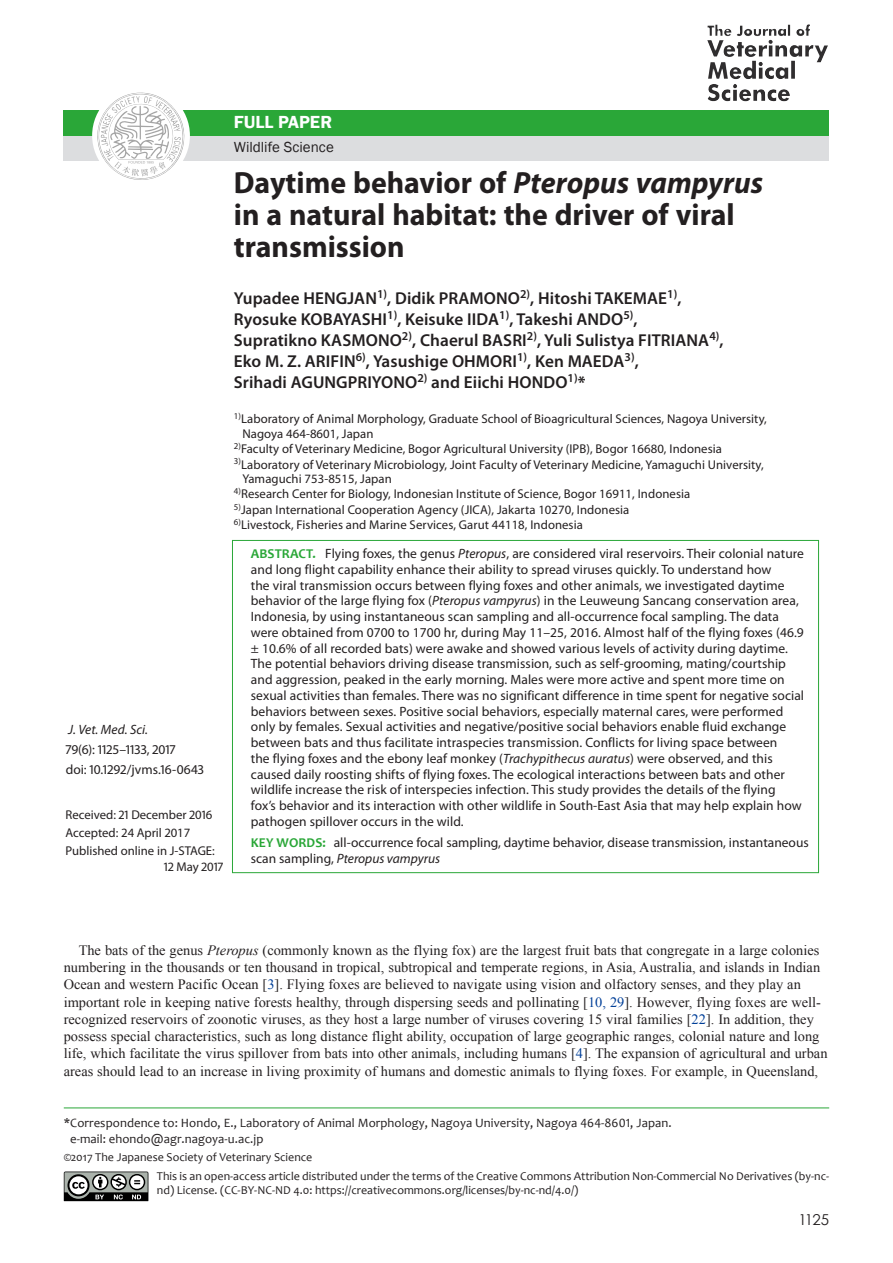
<style>
.page{position:relative;width:893px;height:1263px;background:#fff}
.page>*{position:absolute;margin:0;border:0;box-sizing:border-box;transform-origin:0 0}
.t1{font:700 30.75px/32.2px "Myriad Pro";color:#231f20}
.t2{font:600 18px "Franklin Gothic";color:#fff}
.t3{font:600 17.25px/21px "Myriad Pro";letter-spacing:.005em;color:#231f20}
.t4{font:15px "Franklin Gothic";color:#231f20}
.t5{font:15px "Century Gothic";color:#231f20}
.t6{font:14.25px/17.2px "Times New Roman";color:#231f20}
.t7{font:13.5px/15.8px "Myriad Pro";letter-spacing:.005em;color:#231f20}
.t8{font:italic 13.5px "Myriad Pro";color:#231f20}
.t9{font:12.75px/15.5px "Myriad Pro";letter-spacing:.005em;color:#231f20}
.t10{font:12.75px/15.8px "Candara";letter-spacing:.005em;color:#231f20}
.t11{font:12px/20px "Candara";color:#231f20}
.s1{font-style:italic}
.s2{font-weight:700}
.s3{font-family:"Candara";font-weight:700;color:#2aa738}
.s4{color:#003f98}
</style>
<div class="page">
<hr style="left:64px;top:1107px;width:765px;height:1px;background:#2aa738">
<div style="left:64px;top:136px;width:765px;height:25px;background:#dcdddf"></div>
<div style="left:64px;top:111px;width:765px;height:25px;background:#2aa738"></div>
<div style="left:92px;top:87px;width:98px;height:97px;background:#fff;border-radius:50%"></div>
<svg style="left:94px;top:92px;width:93px;height:88px"></svg>
<img style="left:707px;top:24px;width:106px;height:33px">
<svg style="left:64px;top:1171px;width:84px;height:30px"></svg>
<p class="t8" style="left:68px;top:721px;width:81px">J. Vet. Med. Sci.</p>
<p class="t7" style="left:66px;top:739px;width:140px;line-height:20px">79(6): 1125–1133, 2017<br>doi: 10.1292/jvms.16-0643</p>
<p class="t9" style="left:66px;top:806px;width:151px;line-height:17.9px">Received: 21 December 2016<br>Accepted: 24 April 2017<br>Published online in J-STAGE:</p>
<p class="t9" style="left:164px;top:859px;width:61px">12 May 2017</p>
<h2 class="t2" style="left:234px;top:111px;width:100px">FULL PAPER</h2>
<p class="t4" style="left:234px;top:138px;width:101px">Wildlife Science</p>
<h1 class="t1" style="left:234px;top:165px;width:531px">Daytime behavior of <span class="s1">Pteropus vampyrus </span>in a natural habitat: the driver of viral transmission</h1>
<p class="t3" style="left:234px;top:287px;width:491px">Yupadee HENGJAN<sup>1)</sup>, Didik PRAMONO<sup>2)</sup>, Hitoshi TAKEMAE<sup>1)</sup>, Ryosuke KOBAYASHI<sup>1)</sup>, Keisuke IIDA<sup>1)</sup>, Takeshi ANDO<sup>5)</sup>, Supratikno KASMONO<sup>2)</sup>, Chaerul BASRI<sup>2)</sup>, Yuli Sulistya FITRIANA<sup>4)</sup>, Eko M. Z. ARIFIN<sup>6)</sup>, Yasushige OHMORI<sup>1)</sup>, Ken MAEDA<sup>3)</sup>,<br>Srihadi AGUNGPRIYONO<sup>2)</sup> and Eiichi HONDO<sup>1)</sup><span class="s2">*</span></p>
<p class="t9" style="left:242px;top:412px;width:526px;line-height:14.2px;text-indent:-9px"><sup>1)</sup>Laboratory of Animal Morphology, Graduate School of Bioagricultural Sciences, Nagoya University,<br>Nagoya 464-8601, Japan</p>
<p class="t9" style="left:234px;top:441px;width:531px"><sup>2)</sup>Faculty of Veterinary Medicine, Bogor Agricultural University (IPB), Bogor 16680, Indonesia<br><sup>3)</sup>Laboratory of Veterinary Microbiology, Joint Faculty of Veterinary Medicine, Yamaguchi University,</p>
<p class="t9" style="left:234px;top:471px;width:458px;text-indent:9px">Yamaguchi 753-8515, Japan<br><sup>4)</sup>Research Center for Biology, Indonesian Institute of Science, Bogor 16911, Indonesia <sup>5)</sup>Japan International Cooperation Agency (JICA), Jakarta 10270, Indonesia <sup>6)</sup>Livestock, Fisheries and Marine Services, Garut 44118, Indonesia</p>
<p class="t7" style="left:251px;top:545px;width:555px"><span class="s3">ABSTRACT.</span> Flying foxes, the genus <span class="s1">Pteropus</span>, are considered viral reservoirs. Their colonial nature and long flight capability enhance their ability to spread viruses quickly. To understand how<br>the viral transmission occurs between flying foxes and other animals, we investigated daytime behavior of the large flying fox (<span class="s1">Pteropus vampyrus</span>) in the Leuweung Sancang conservation area, Indonesia, by using instantaneous scan sampling and all-occurrence focal sampling. The data were obtained from 0700 to 1700 hr, during May 11–25, 2016. Almost half of the flying foxes (46.9 ± 10.6% of all recorded bats) were awake and showed various levels of activity during daytime.<br>The potential behaviors driving disease transmission, such as self-grooming, mating/courtship and aggression, peaked in the early morning. Males were more active and spent more time on sexual activities than females. There was no significant difference in time spent for negative social behaviors between sexes. Positive social behaviors, especially maternal cares, were performed only by females. Sexual activities and negative/positive social behaviors enable fluid exchange between bats and thus facilitate intraspecies transmission. Conflicts for living space between<br>the flying foxes and the ebony leaf monkey (<span class="s1">Trachypithecus auratus</span>) were observed, and this caused daily roosting shifts of flying foxes. The ecological interactions between bats and other wildlife increase the risk of interspecies infection. This study provides the details of the flying<br>fox’s behavior and its interaction with other wildlife in South-East Asia that may help explain how pathogen spillover occurs in the wild.</p>
<p class="t7" style="left:251px;top:834px;width:559px;line-height:16.5px"><span class="s3">KEY WORDS:</span> all-occurrence focal sampling, daytime behavior, disease transmission, instantaneous scan sampling, <span class="s1">Pteropus vampyrus</span></p>
<p class="t6" style="left:64px;top:941px;width:765px;text-indent:15px">The bats of the genus <span class="s1">Pteropus</span> (commonly known as the flying fox) are the largest fruit bats that congregate in a large colonies numbering in the thousands or ten thousand in tropical, subtropical and temperate regions, in Asia, Australia, and islands in Indian Ocean and western Pacific Ocean [<span class="s4">3</span>]. Flying foxes are believed to navigate using vision and olfactory senses, and they play an important role in keeping native forests healthy, through dispersing seeds and pollinating [<span class="s4">10, 29</span>]. However, flying foxes are well&shy;recognized reservoirs of zoonotic viruses, as they host a large number of viruses covering 15 viral families [<span class="s4">22</span>]. In addition, they possess special characteristics, such as long distance flight ability, occupation of large geographic ranges, colonial nature and long life, which facilitate the virus spillover from bats into other animals, including humans [<span class="s4">4</span>]. The expansion of agricultural and urban areas should lead to an increase in living proximity of humans and domestic animals to flying foxes. For example, in Queensland,</p>
<p class="t10" style="left:70px;top:1115px;width:603px;text-indent:-6px">*Correspondence to: Hondo, E., Laboratory of Animal Morphology, Nagoya University, Nagoya 464-8601, Japan. e-mail: ehondo@agr.nagoya-u.ac.jp</p>
<p class="t11" style="left:157px;top:1146px;width:674px;text-indent:-93px">©2017 The Japanese Society of Veterinary Science<br>This is an open-access article distributed under the terms of the Creative Commons Attribution Non-Commercial No Derivatives (by-nc-</p>
<p class="t11" style="left:157px;top:1180px;width:423px">nd) License. (CC-BY-NC-ND 4.0: https://creativecommons.org/licenses/by-nc-nd/4.0/)</p>
<p class="t5" style="left:798px;top:1209px;width:32px">1125</p>
</div>
